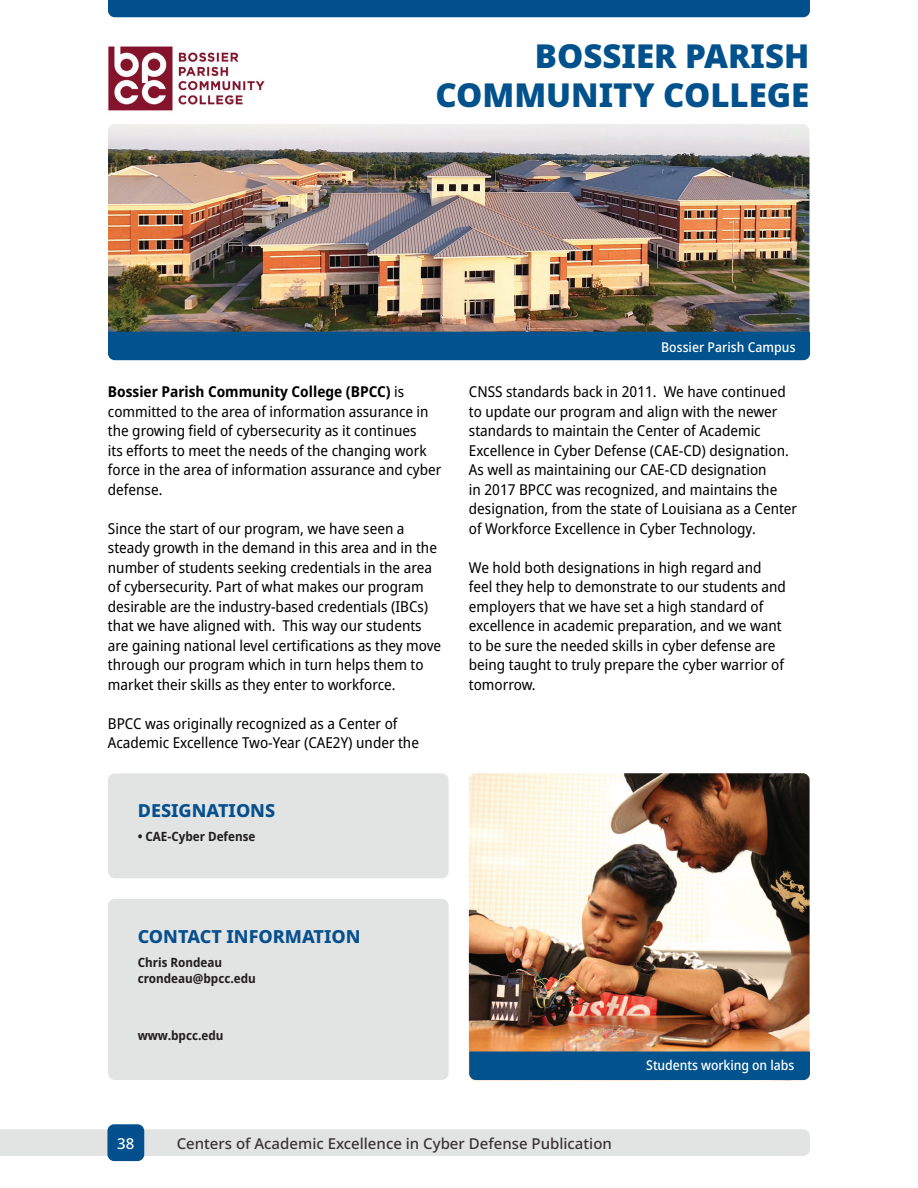
<style>
.page{position:relative;width:918px;height:1188px;background:#fff}
.page>*{position:absolute;margin:0;border:0;box-sizing:border-box;transform-origin:0 0}
.t1{font:900 33px/39.6px "Noto Sans";color:#01518c;text-align:right}
.t2{font:800 18px "Noto Sans";color:#04508e}
.t3{font:semi-condensed 15px/19.5px "Noto Sans";color:#000}
.t4{font:500 15px "Noto Sans";color:#393334}
.t5{font:500 15px "Noto Sans";color:#fff}
.t6{font:500 semi-condensed 13.5px "Noto Sans";letter-spacing:-.005em;color:#fff}
.t7{font:700 semi-condensed 12.75px/16.5px "Noto Sans";color:#231f20}
.s1{font-weight:700}
</style>
<div class="page">
<div style="left:0;top:1129px;width:810px;height:27px;background:#e2e3e3"></div>
<div style="left:107px;top:1124px;width:37px;height:37px;background:#04508e;border-radius:7px"></div>
<div style="left:108px;top:0;width:702px;height:17px;background:#04508e"></div>
<div style="left:108px;top:899px;width:341px;height:181px;background:#e2e3e3;border-radius:7px"></div>
<div style="left:108px;top:773px;width:341px;height:105px;background:#e2e3e3;border-radius:7px"></div>
<img style="left:108px;top:46px;width:157px;height:66px">
<img style="left:469px;top:773px;width:341px;height:278px">
<div style="left:469px;top:1051px;width:341px;height:29px;background:#01528d"></div>
<img style="left:108px;top:124px;width:701px;height:208px">
<div style="left:108px;top:332px;width:702px;height:28px;background:#01528d"></div>
<h1 class="t1" style="left:435px;top:36px;width:376px">BOSSIER PARISH<br>COMMUNITY COLLEGE</h1>
<p class="t3" style="left:108px;top:382px;width:335px"><span class="s1">Bossier Parish Community College (BPCC)</span> is committed to the area of information assurance in the growing field of cybersecurity as it continues<br>its efforts to meet the needs of the changing work force in the area of information assurance and cyber defense.</p>
<p class="t3" style="left:108px;top:519px;width:335px">Since the start of our program, we have seen a steady growth in the demand in this area and in the number of students seeking credentials in the area of cybersecurity. Part of what makes our program desirable are the industry-based credentials (IBCs) that we have aligned with. This way our students are gaining national level certifications as they move through our program which in turn helps them to market their skills as they enter to workforce.</p>
<p class="t3" style="left:108px;top:714px;width:313px">BPCC was originally recognized as a Center of<br>Academic Excellence Two-Year (CAE2Y) under the</p>
<p class="t2" style="left:138px;top:798px;width:139px">DESIGNATIONS</p>
<p class="t7" style="left:138px;top:828px;width:119px">• CAE-Cyber Defense</p>
<p class="t6" style="left:661px;top:337px;width:136px">Bossier Parish Campus</p>
<p class="t3" style="left:469px;top:382px;width:330px">CNSS standards back in 2011. We have continued to update our program and align with the newer standards to maintain the Center of Academic Excellence in Cyber Defense (CAE-CD) designation.<br>As well as maintaining our CAE-CD designation<br>in 2017 BPCC was recognized, and maintains the designation, from the state of Louisiana as a Center of Workforce Excellence in Cyber Technology.</p>
<p class="t3" style="left:469px;top:558px;width:318px">We hold both designations in high regard and feel they help to demonstrate to our students and employers that we have set a high standard of excellence in academic preparation, and we want to be sure the needed skills in cyber defense are being taught to truly prepare the cyber warrior of tomorrow.</p>
<p class="t2" style="left:138px;top:924px;width:224px">CONTACT INFORMATION</p>
<p class="t7" style="left:138px;top:954px;width:120px">Chris Rondeau crondeau@bpcc.edu</p>
<p class="t7" style="left:138px;top:1028px;width:87px">www.bpcc.edu</p>
<p class="t6" style="left:646px;top:1056px;width:149px">Students working on labs</p>
<p class="t5" style="left:117px;top:1133px;width:19px">38</p>
<p class="t4" style="left:177px;top:1132px;width:437px">Centers of Academic Excellence in Cyber Defense Publication</p>
</div>
